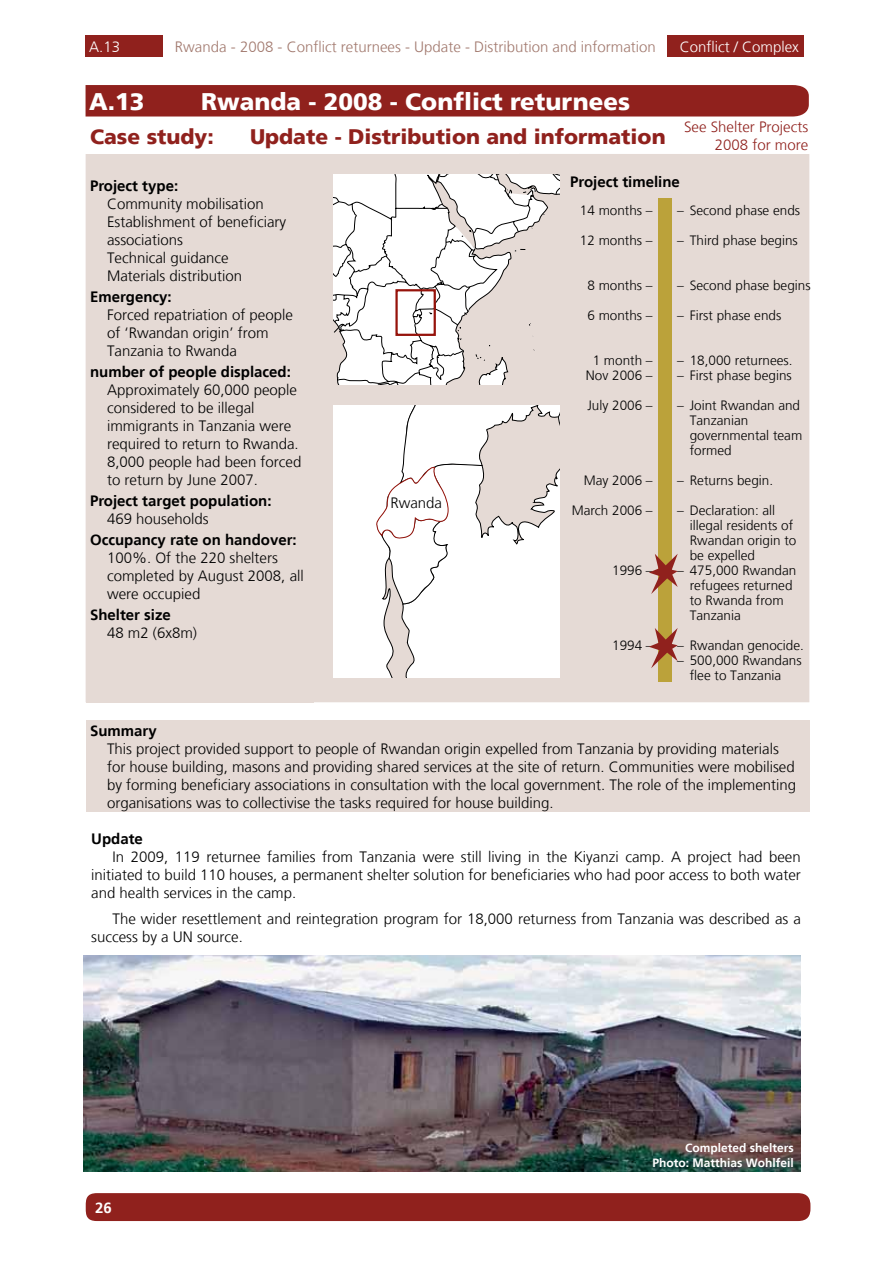
<style>
.page{position:relative;width:893px;height:1263px;background:#fff}
.page>*{position:absolute;margin:0;border:0;box-sizing:border-box;transform-origin:0 0}
.t1{font:900 24px "Frutiger LT";color:#fff}
.t2{font:900 21px "Frutiger LT";color:#90211d}
.t3{font:300 15px/18px "Frutiger LT";color:#000}
.t4{font:700 15px "Frutiger LT";color:#000}
.t5{font:300 15px "Frutiger LT";color:#a1786d}
.t6{font:300 15px/18px "Frutiger LT";color:#90211d;text-align:right}
.t7{font:300 15px "Frutiger LT";color:#fff}
.t8{font:700 15px "Frutiger LT";color:#fff}
.t9{font:300 13.5px/15px "Frutiger LT";color:#000}
.t10{font:700 12px/15px "Frutiger LT";color:#fff;text-align:right}
</style>
<div class="page">
<div style="left:667px;top:36px;width:136px;height:21px;background:#90211d"></div>
<div style="left:85px;top:36px;width:78px;height:21px;background:#90211d"></div>
<div style="left:85px;top:1193px;width:726px;height:28px;background:#90211d"></div>
<div style="left:86px;top:154px;width:723px;height:548px;background:#e5dad5"></div>
<div style="left:86px;top:85px;width:723px;height:32px;background:#90211d"></div>
<div style="left:86px;top:176px;width:227px;height:526px;background:#e5dad5"></div>
<div style="left:86px;top:721px;width:723px;height:91px;background:#e5dad5"></div>
<svg style="left:333px;top:174px;width:227px;height:210px"></svg>
<div style="left:395px;top:289px;width:41px;height:47px;border:2px solid #96130b"></div>
<div style="left:658px;top:198px;width:14px;height:483px;background:#bba23a"></div>
<svg style="left:649px;top:628px;width:29px;height:40px"></svg>
<svg style="left:649px;top:554px;width:29px;height:40px"></svg>
<svg style="left:333px;top:405px;width:227px;height:272px"></svg>
<img style="left:84px;top:955px;width:717px;height:216px">
<p class="t7" style="left:89px;top:38px;width:32px">A.13</p>
<p class="t5" style="left:175px;top:38px;width:482px">Rwanda - 2008 - Conflict returnees - Update - Distribution and information</p>
<p class="t7" style="left:680px;top:38px;width:121px">Conflict / Complex</p>
<h1 class="t1" style="left:201px;top:87px;width:430px">Rwanda - 2008 - Conflict returnees</h1>
<h1 class="t1" style="left:89px;top:87px;width:57px">A.13</h1>
<h2 class="t2" style="left:90px;top:123px;width:125px">Case study:</h2>
<p class="t6" style="left:684px;top:118px;width:126px">See Shelter Projects<br>2008 for more</p>
<h2 class="t2" style="left:250px;top:123px;width:417px">Update - Distribution and information</h2>
<p class="t4" style="left:90px;top:177px;width:90px">Project type:</p>
<p class="t3" style="left:107px;top:195px;width:181px">Community mobilisation<br>Establishment of beneficiary associations<br>Technical guidance<br>Materials distribution</p>
<p class="t4" style="left:90px;top:288px;width:83px">Emergency:</p>
<p class="t3" style="left:107px;top:306px;width:187px">Forced repatriation of people of ‘Rwandan origin’ from<br>Tanzania to Rwanda</p>
<p class="t4" style="left:90px;top:363px;width:202px">number of people displaced:</p>
<p class="t3" style="left:107px;top:381px;width:196px">Approximately 60,000 people considered to be illegal immigrants in Tanzania were required to return to Rwanda.<br>8,000 people had been forced to return by June 2007.</p>
<p class="t4" style="left:90px;top:492px;width:183px">Project target population:</p>
<p class="t3" style="left:107px;top:510px;width:103px">469 households</p>
<p class="t4" style="left:90px;top:531px;width:208px">Occupancy rate on handover:</p>
<p class="t3" style="left:107px;top:549px;width:198px">100%. Of the 220 shelters completed by August 2008, all were occupied</p>
<p class="t4" style="left:90px;top:606px;width:82px">Shelter size</p>
<p class="t3" style="left:107px;top:624px;width:92px">48 m2 (6x8m)</p>
<p class="t3" style="left:390px;top:494px;width:53px">Rwanda</p>
<p class="t4" style="left:570px;top:173px;width:111px">Project timeline</p>
<p class="t9" style="left:580px;top:203px;width:74px">14 months –</p>
<p class="t9" style="left:580px;top:233px;width:74px">12 months –</p>
<p class="t9" style="left:587px;top:278px;width:67px">8 months –</p>
<p class="t9" style="left:587px;top:308px;width:67px">6 months –</p>
<p class="t9" style="left:586px;top:353px;width:68px;text-align:center">1 month –<br>Nov 2006 –</p>
<p class="t9" style="left:587px;top:398px;width:67px">July 2006 –</p>
<p class="t9" style="left:584px;top:473px;width:71px">May 2006 –</p>
<p class="t9" style="left:572px;top:503px;width:83px">March 2006 –</p>
<p class="t9" style="left:612px;top:563px;width:42px">1996 –</p>
<p class="t9" style="left:612px;top:638px;width:42px">1994 –</p>
<p class="t9" style="left:677px;top:203px;width:125px">– Second phase ends</p>
<p class="t9" style="left:677px;top:233px;width:122px">– Third phase begins</p>
<p class="t9" style="left:677px;top:278px;width:135px">– Second phase begins</p>
<p class="t9" style="left:677px;top:308px;width:106px">– First phase ends</p>
<p class="t9" style="left:677px;top:353px;width:117px">– 18,000 returnees.</p>
<p class="t9" style="left:677px;top:368px;width:116px">– First phase begins</p>
<p class="t9" style="left:690px;top:398px;width:114px;text-indent:-13px">– Joint Rwandan and<br>Tanzanian governmental team formed</p>
<p class="t9" style="left:677px;top:473px;width:98px">– Returns begin.</p>
<p class="t9" style="left:690px;top:503px;width:108px;text-indent:-13px">– Declaration: all illegal residents of<br>Rwandan origin to be expelled</p>
<p class="t9" style="left:690px;top:563px;width:108px;text-indent:-13px">– 475,000 Rwandan refugees returned to Rwanda from<br>Tanzania</p>
<p class="t9" style="left:677px;top:638px;width:128px">– Rwandan genocide.</p>
<p class="t9" style="left:677px;top:653px;width:126px;text-align:center">– 500,000 Rwandans flee to Tanzania</p>
<p class="t4" style="left:90px;top:722px;width:68px">Summary</p>
<p class="t3" style="left:107px;top:740px;width:691px">This project provided support to people of Rwandan origin expelled from Tanzania by providing materials for house building, masons and providing shared services at the site of return. Communities were mobilised by forming beneficiary associations in consultation with the local government. The role of the implementing organisations was to collectivise the tasks required for house building.</p>
<p class="t4" style="left:91px;top:829px;width:53px">Update</p>
<p class="t3" style="left:91px;top:848px;width:711px;text-align:justify;text-indent:21px">In 2009, 119 returnee families from Tanzania were still living in the Kiyanzi camp. A project had been initiated to build 110 houses, a permanent shelter solution for beneficiaries who had poor access to both water and health services in the camp.</p>
<p class="t3" style="left:91px;top:910px;width:711px;text-indent:21px">The wider resettlement and reintegration program for 18,000 returness from Tanzania was described as a success by a UN source.</p>
<p class="t8" style="left:95px;top:1199px;width:18px">26</p>
<p class="t10" style="left:652px;top:1140px;width:143px">Completed shelters<br>Photo: Matthias Wohlfeil</p>
</div>
